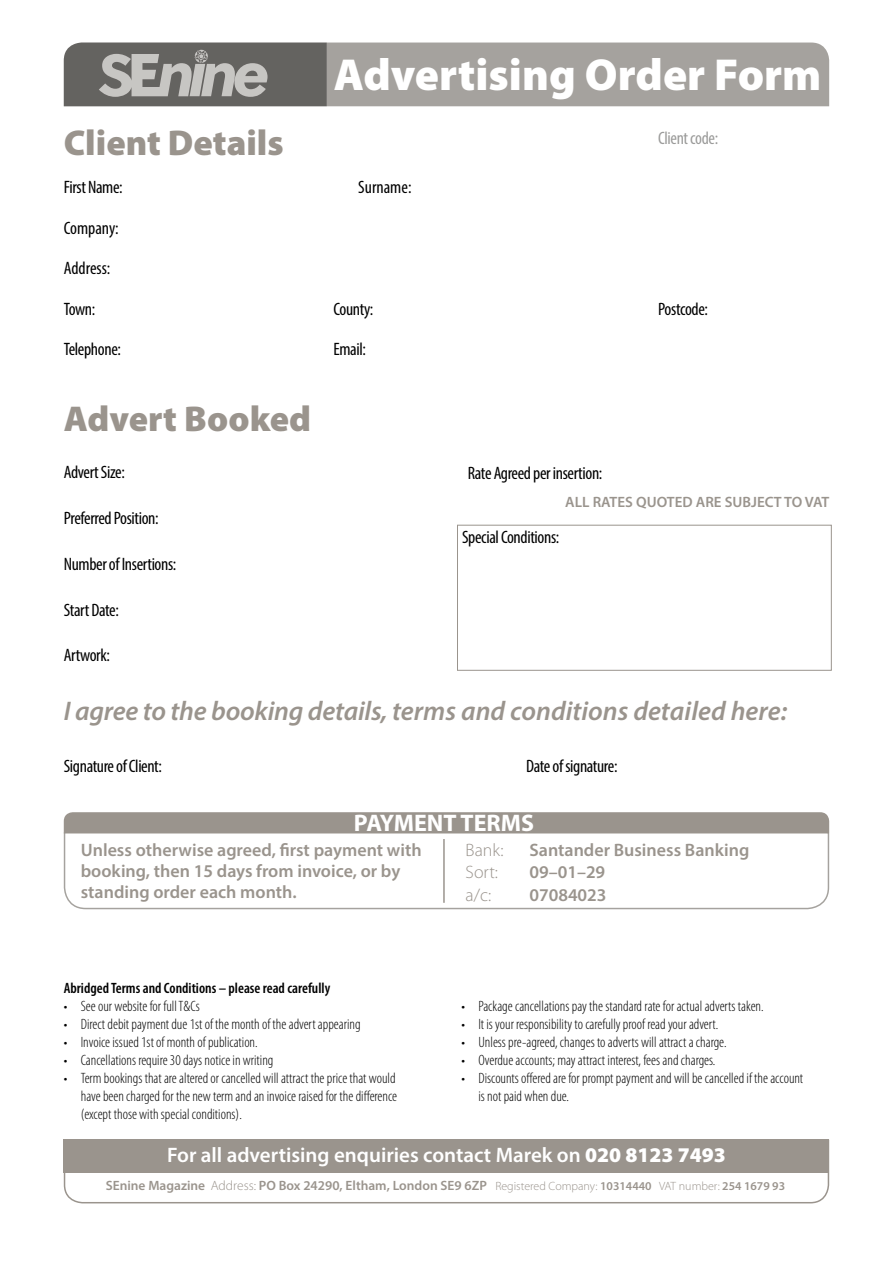
<style>
.page{position:relative;width:893px;height:1263px;background:#fff}
.page>*{position:absolute;margin:0;border:0;box-sizing:border-box;transform-origin:0 0}
.t1{font:900 45px "Myriad Pro";color:#fff}
.t2{font:900 36px "Myriad Pro";color:#9a948d}
.t3{font:italic 600 27px "Myriad Pro";color:#9a948d}
.t4{font:700 24px "Myriad Pro";color:#fff}
.t5{font:600 21px "Myriad Pro";color:#fff}
.t6{font:condensed 18px "Myriad Pro";letter-spacing:-.02em;color:#000}
.t7{font:600 18px/21px "Myriad Pro";color:#9a948d}
.t8{font:condensed 18px "Myriad Pro";color:#000}
.t9{font:300 18px "Myriad Pro";color:#9a948d}
.t10{font:condensed 18px "Myriad Pro";letter-spacing:-.02em;color:#9b9b9a}
.t11{font:300 condensed 15px/18px "Myriad Pro";color:#000;text-align:justify}
.t12{font:600 condensed 15px "Myriad Pro";color:#000}
.t13{font:600 15px "Myriad Pro";color:#9a948d}
.t14{font:600 13.5px "Myriad Pro";color:#9a948d}
.s1{font-weight:900}
.s2{font-weight:300}
.s3{font-weight:300;font-size:12px}
.s4{font-size:12px}
</style>
<div class="page">
<div style="left:327px;top:43px;width:502px;height:63px;background:#a5a29e"></div>
<svg style="left:64px;top:43px;width:263px;height:63px;background:#7d7c79"></svg>
<div style="left:64px;top:813px;width:765px;height:96px;border:2px solid #4c463d;border-radius:21px"></div>
<div style="left:64px;top:812px;width:765px;height:21px;background:#9a948d"></div>
<div style="left:457px;top:525px;width:375px;height:146px;border:1px solid #9a948d"></div>
<svg style="left:63px;top:1139px;width:767px;height:65px"></svg>
<hr style="left:443px;top:839px;width:2px;height:64px;background:#9a948d">
<div style="left:64px;top:1140px;width:765px;height:33px;background:#9a948d"></div>
<h2 class="t2" style="left:64px;top:122px;width:221px">Client Details</h2>
<h1 class="t1" style="left:334px;top:49px;width:489px">Advertising Order Form</h1>
<p class="t10" style="left:658px;top:127px;width:62px">Client code:</p>
<p class="t6" style="left:64px;top:177px;width:60px">First Name:</p>
<p class="t8" style="left:358px;top:177px;width:55px">Surname:</p>
<p class="t8" style="left:64px;top:217px;width:56px">Company:</p>
<p class="t8" style="left:64px;top:257px;width:48px">Address:</p>
<p class="t6" style="left:64px;top:298px;width:33px">Town:</p>
<p class="t6" style="left:333px;top:298px;width:41px">County:</p>
<p class="t6" style="left:658px;top:298px;width:51px">Postcode:</p>
<p class="t6" style="left:64px;top:338px;width:59px">Telephone:</p>
<p class="t6" style="left:333px;top:338px;width:34px">Email:</p>
<h2 class="t2" style="left:64px;top:398px;width:249px">Advert Booked</h2>
<p class="t6" style="left:64px;top:462px;width:63px">Advert Size:</p>
<p class="t6" style="left:64px;top:507px;width:96px">Preferred Position:</p>
<p class="t6" style="left:64px;top:553px;width:114px">Number of Insertions:</p>
<p class="t6" style="left:64px;top:599px;width:57px">Start Date:</p>
<p class="t6" style="left:64px;top:644px;width:48px">Artwork:</p>
<p class="t6" style="left:468px;top:462px;width:136px">Rate Agreed per insertion:</p>
<p class="t13" style="left:565px;top:492px;width:265px">ALL RATES QUOTED ARE SUBJECT TO VAT</p>
<p class="t6" style="left:462px;top:526px;width:99px">Special Conditions:</p>
<h3 class="t3" style="left:64px;top:693px;width:725px">I agree to the booking details, terms and conditions detailed here:</h3>
<p class="t6" style="left:64px;top:755px;width:100px">Signature of Client:</p>
<p class="t6" style="left:526px;top:755px;width:93px">Date of signature:</p>
<h3 class="t4" style="left:354px;top:807px;width:182px">PAYMENT TERMS</h3>
<p class="t7" style="left:81px;top:838px;width:342px">Unless otherwise agreed, first payment with booking, then 15 days from invoice, or by standing order each month.</p>
<p class="t9" style="left:466px;top:840px;width:39px">Bank:</p>
<p class="t7" style="left:529px;top:838px;width:221px">Santander Business Banking</p>
<p class="t9" style="left:466px;top:862px;width:34px">Sort:</p>
<p class="t7" style="left:529px;top:861px;width:77px">09–01–29</p>
<p class="t9" style="left:466px;top:885px;width:27px">a/c:</p>
<p class="t7" style="left:529px;top:883px;width:79px">07084023</p>
<p class="t12" style="left:64px;top:980px;width:268px">Abridged Terms and Conditions – please read carefully</p>
<p class="t11" style="left:64px;top:997px;width:138px">• See our website for full T&amp;Cs</p>
<p class="t11" style="left:64px;top:1015px;width:298px">• Direct debit payment due 1st of the month of the advert appearing</p>
<p class="t11" style="left:64px;top:1033px;width:195px">• Invoice issued 1st of month of publication.</p>
<p class="t11" style="left:64px;top:1051px;width:211px">• Cancellations require 30 days notice in writing</p>
<p class="t11" style="left:81px;top:1069px;width:318px;text-indent:-17px">• Term bookings that are altered or cancelled will attract the price that would have been charged for the new term and an invoice raised for the difference (except those with special conditions).</p>
<p class="t11" style="left:461px;top:997px;width:304px">• Package cancellations pay the standard rate for actual adverts taken.</p>
<p class="t11" style="left:461px;top:1015px;width:258px">• It is your responsibility to carefully proof read your advert.</p>
<p class="t11" style="left:461px;top:1033px;width:267px">• Unless pre-agreed, changes to adverts will attract a charge.</p>
<p class="t11" style="left:461px;top:1051px;width:256px">• Overdue accounts; may attract interest, fees and charges.</p>
<p class="t11" style="left:478px;top:1069px;width:326px;text-indent:-17px">• Discounts offered are for prompt payment and will be cancelled if the account is not paid when due.</p>
<h3 class="t5" style="left:167px;top:1141px;width:560px">For all advertising enquiries contact Marek on <span class="s1">020 8123 7493</span></h3>
<p class="t14" style="left:106px;top:1176px;width:681px">SEnine Magazine <span class="s2">Address:</span> PO Box 24290, Eltham, London SE9 6ZP <span class="s3">Registered Company:</span> <span class="s4">10314440</span> <span class="s3">VAT number:</span> <span class="s4">254 1679 93</span></p>
</div>
